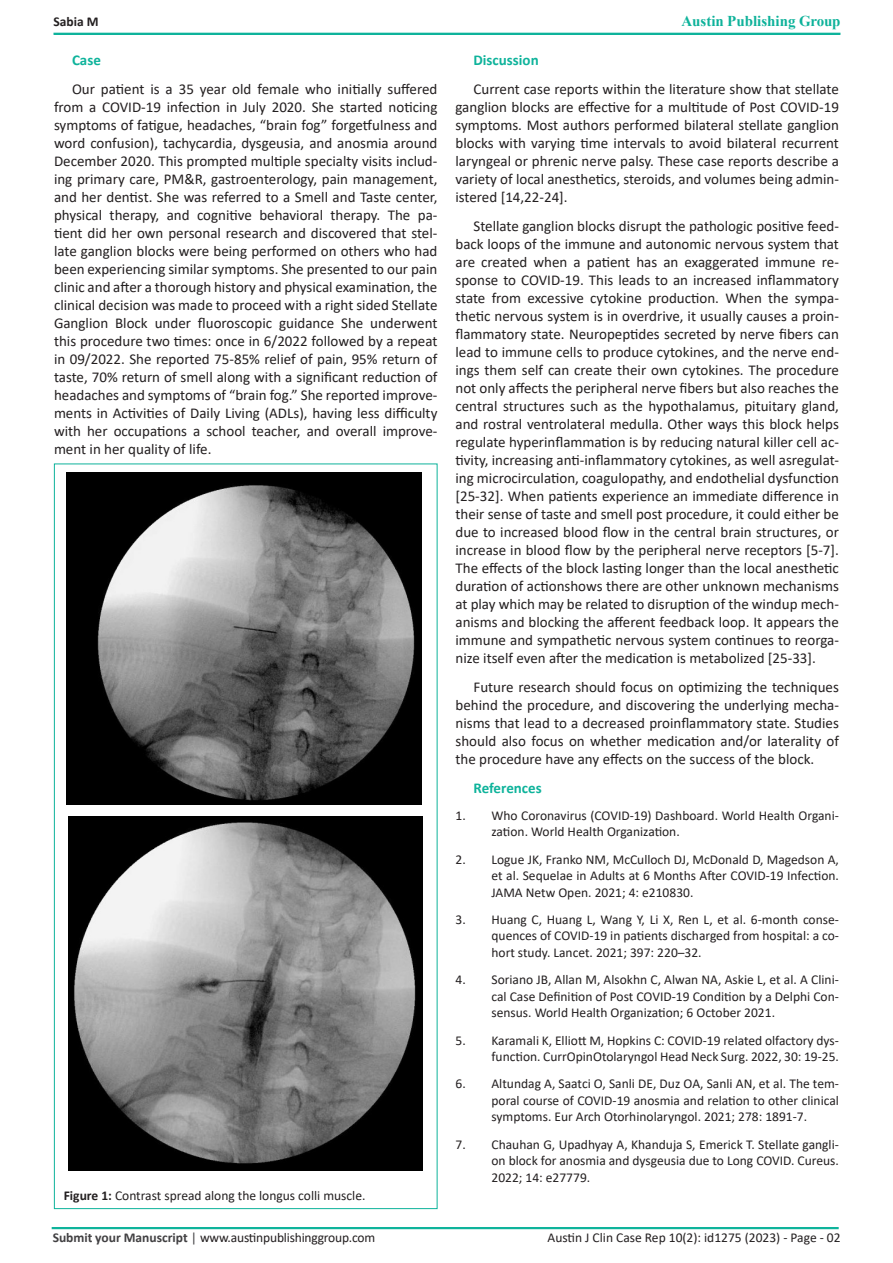
<style>
.page{position:relative;width:893px;height:1263px;background:#fff}
.page>*{position:absolute;margin:0;border:0;box-sizing:border-box;transform-origin:0 0}
.t1{font:15px/18px "Calibri";color:#231f20;text-align:justify}
.t2{font:700 15px "Calibri";color:#0eb39b}
.t3{font:700 15px "Times New Roman";color:#0eb29a}
.t4{font:13.5px/16.5px "Calibri";color:#231f20;text-align:justify}
.t5{font:700 13.5px "Calibri";color:#231f20}
.s1{color:#0eb39b}
.s2{font-weight:700}
.s3{font-weight:700;color:#414042}
.s4{color:#414042}
</style>
<div class="page">
<div style="left:53px;top:33px;width:787px;height:2px;border:2px solid #0eb39b"></div>
<div style="left:52px;top:1227px;width:787px;height:2px;border:2px solid #0eb39b"></div>
<img style="left:67px;top:472px;width:355px;height:333px">
<img style="left:68px;top:816px;width:355px;height:354px">
<p class="t5" style="left:53px;top:12px;width:47px">Sabia M</p>
<p class="t3" style="left:681px;top:10px;width:161px"><span class="s1">A</span>ustin Publishing Group</p>
<p class="t2" style="left:72px;top:50px;width:30px">Case</p>
<p class="t1" style="left:54px;top:80px;width:385px;text-indent:18px">Our patient is a 35 year old female who initially suffered from a COVID-19 infection in July 2020. She started noticing symptoms of fatigue, headaches, “brain fog” forgetfulness and word confusion), tachycardia, dysgeusia, and anosmia around December 2020. This prompted multiple specialty visits includ&shy;ing primary care, PM&amp;R, gastroenterology, pain management, and her dentist. She was referred to a Smell and Taste center, physical therapy, and cognitive behavioral therapy. The pa&shy;tient did her own personal research and discovered that stel&shy;late ganglion blocks were being performed on others who had been experiencing similar symptoms. She presented to our pain clinic and after a thorough history and physical examination, the clinical decision was made to proceed with a right sided Stellate Ganglion Block under fluoroscopic guidance She underwent this procedure two times: once in 6/2022 followed by a repeat in 09/2022. She reported 75-85% relief of pain, 95% return of taste, 70% return of smell along with a significant reduction of headaches and symptoms of “brain fog.” She reported improve&shy;ments in Activities of Daily Living (ADLs), having less difficulty with her occupations a school teacher, and overall improve&shy;ment in her quality of life.</p>
<p class="t2" style="left:473px;top:50px;width:67px">Discussion</p>
<p class="t1" style="left:455px;top:80px;width:385px;text-indent:18px">Current case reports within the literature show that stellate ganglion blocks are effective for a multitude of Post COVID-19 symptoms. Most authors performed bilateral stellate ganglion blocks with varying time intervals to avoid bilateral recurrent laryngeal or phrenic nerve palsy. These case reports describe a variety of local anesthetics, steroids, and volumes being admin&shy;istered [14,22-24].</p>
<p class="t1" style="left:455px;top:216px;width:385px;text-indent:18px">Stellate ganglion blocks disrupt the pathologic positive feed&shy;back loops of the immune and autonomic nervous system that are created when a patient has an exaggerated immune re&shy;sponse to COVID-19. This leads to an increased inflammatory state from excessive cytokine production. When the sympa&shy;thetic nervous system is in overdrive, it usually causes a proin&shy;flammatory state. Neuropeptides secreted by nerve fibers can lead to immune cells to produce cytokines, and the nerve end&shy;ings them self can create their own cytokines. The procedure not only affects the peripheral nerve fibers but also reaches the central structures such as the hypothalamus, pituitary gland, and rostral ventrolateral medulla. Other ways this block helps regulate hyperinflammation is by reducing natural killer cell ac&shy;tivity, increasing anti-inflammatory cytokines, as well asregulat&shy;ing microcirculation, coagulopathy, and endothelial dysfunction [25-32]. When patients experience an immediate difference in their sense of taste and smell post procedure, it could either be due to increased blood flow in the central brain structures, or increase in blood flow by the peripheral nerve receptors [5-7].<br>The effects of the block lasting longer than the local anesthetic duration of actionshows there are other unknown mechanisms at play which may be related to disruption of the windup mech&shy;anisms and blocking the afferent feedback loop. It appears the immune and sympathetic nervous system continues to reorga&shy;nize itself even after the medication is metabolized [25-33].</p>
<p class="t1" style="left:455px;top:677px;width:385px;text-indent:18px">Future research should focus on optimizing the techniques behind the procedure, and discovering the underlying mecha&shy;nisms that lead to a decreased proinflammatory state. Studies should also focus on whether medication and/or laterality of the procedure have any effects on the success of the block.</p>
<p class="t2" style="left:473px;top:777px;width:70px">References</p>
<p class="t4" style="left:491px;top:807px;width:349px;text-indent:-36px">1. Who Coronavirus (COVID-19) Dashboard. World Health Organi&shy;zation. World Health Organization.</p>
<p class="t4" style="left:491px;top:850px;width:349px;text-indent:-36px">2. Logue JK, Franko NM, McCulloch DJ, McDonald D, Magedson A, et al. Sequelae in Adults at 6 Months After COVID-19 Infection.<br>JAMA Netw Open. 2021; 4: e210830.</p>
<p class="t4" style="left:491px;top:911px;width:349px;text-indent:-36px">3. Huang C, Huang L, Wang Y, Li X, Ren L, et al. 6-month conse&shy;quences of COVID-19 in patients discharged from hospital: a co&shy;hort study. Lancet. 2021; 397: 220–32.</p>
<p class="t4" style="left:491px;top:971px;width:349px;text-indent:-36px">4. Soriano JB, Allan M, Alsokhn C, Alwan NA, Askie L, et al. A Clini&shy;cal Case Definition of Post COVID-19 Condition by a Delphi Con&shy;sensus. World Health Organization; 6 October 2021.</p>
<p class="t4" style="left:455px;top:1031px;width:385px;text-align:right">5. Karamali K, Elliott M, Hopkins C: COVID-19 related olfactory dys&shy;function. CurrOpinOtolaryngol Head Neck Surg. 2022, 30: 19-25.</p>
<p class="t4" style="left:491px;top:1075px;width:349px;text-indent:-36px">6. Altundag A, Saatci O, Sanli DE, Duz OA, Sanli AN, et al. The tem&shy;poral course of COVID-19 anosmia and relation to other clinical symptoms. Eur Arch Otorhinolaryngol. 2021; 278: 1891-7.</p>
<p class="t4" style="left:491px;top:1135px;width:349px;text-indent:-36px">7. Chauhan G, Upadhyay A, Khanduja S, Emerick T. Stellate gangli&shy;on block for anosmia and dysgeusia due to Long COVID. Cureus.<br>2022; 14: e27779.</p>
<p class="t4" style="left:64px;top:1187px;width:303px"><span class="s2">Figure 1:</span> Contrast spread along the longus colli muscle.</p>
<p class="t4" style="left:53px;top:1228px;width:324px"><span class="s3">Submit your Manuscript</span> <span class="s4">|</span> www.austinpublishinggroup.com</p>
<p class="t4" style="left:548px;top:1229px;width:295px">Austin J Clin Case Rep 10(2): id1275 (2023) - Page - 02</p>
</div>
